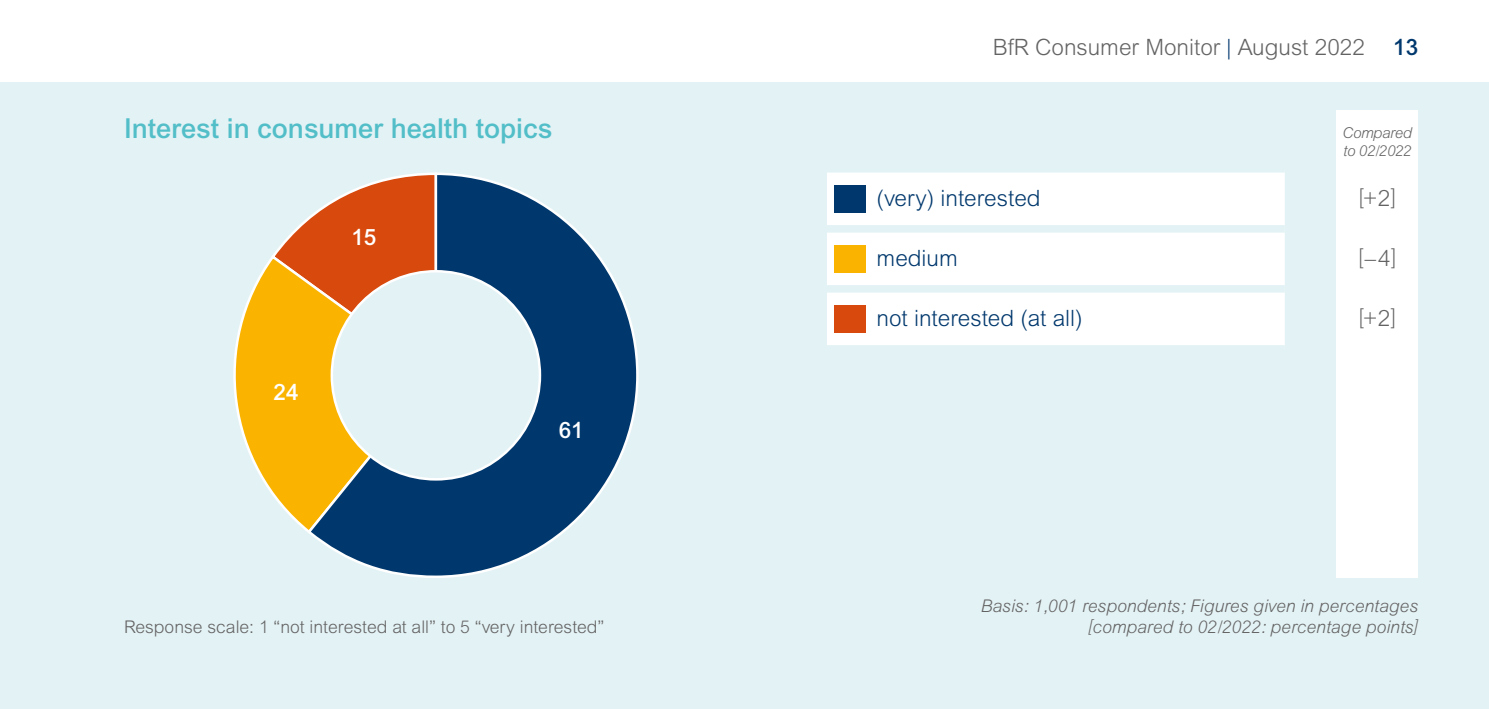
<style>
.page{position:relative;width:1489px;height:709px;background:#fff}
.page>*{position:absolute;margin:0;border:0;box-sizing:border-box;transform-origin:0 0}
.Head2_farbig-türkis{font:500 27.5px "Arial MT Pro";color:#52bec8}
.t1{font:300 22.5px "Arial MT Pro";color:#00386d}
.t2{font:300 22.5px "Arial MT Pro";color:#646363}
.t3{font:300 22.5px "Meta OT";color:#646363}
.t4{font:500 22.5px "Arial MT Pro";color:#fff}
.t5{font:500 22.5px "Arial MT Pro";color:#00386d}
.Basis{font:italic 300 17.5px "Arial MT Pro";color:#646363}
.Info_Grafik{font:300 17.5px "Arial MT Pro";color:#646363}
.t6{font:italic 300 15px/18px "Arial MT Pro";letter-spacing:-.02em;color:#646363}
.s1{color:#00386d}
.s2{font-family:"Arial MT Pro"}
.s3{font-family:"Meta OT"}
</style>
<div class="page">
<div style="left:0;top:82px;width:1488px;height:627px;background:#e3f2f5"></div>
<svg style="left:274px;top:220px;width:31px;height:33px"></svg>
<svg style="left:233px;top:253px;width:72px;height:277px"></svg>
<svg style="left:305px;top:172px;width:334px;height:406px"></svg>
<div style="left:332px;top:271px;width:208px;height:208px;background:#e3f2f5;border-radius:50%"></div>
<div style="left:1336px;top:110px;width:81px;height:467px;background:#fff"></div>
<div style="left:827px;top:173px;width:457px;height:172px;background:#fff"></div>
<div style="left:827px;top:225px;width:457px;height:8px;background:#e3f2f5"></div>
<div style="left:827px;top:285px;width:457px;height:8px;background:#e3f2f5"></div>
<div style="left:834px;top:185px;width:31px;height:27px;background:#00386d"></div>
<div style="left:834px;top:245px;width:31px;height:27px;background:#fab400"></div>
<div style="left:834px;top:305px;width:31px;height:27px;background:#d7490c"></div>
<h2 class="Head2_farbig-türkis" style="left:124px;top:112px;width:430px">Interest in consumer health topics</h2>
<p class="t4" style="left:351px;top:224px;width:26px">15</p>
<p class="t4" style="left:274px;top:379px;width:26px">24</p>
<p class="t4" style="left:559px;top:417px;width:26px">61</p>
<p class="t2" style="left:992px;top:33px;width:374px">BfR Consumer Monitor <span class="s1">|</span> August 2022</p>
<p class="t5" style="left:1392px;top:34px;width:26px">13</p>
<p class="t1" style="left:876px;top:185px;width:165px">(very) interested</p>
<p class="t1" style="left:876px;top:245px;width:83px">medium</p>
<p class="t1" style="left:876px;top:305px;width:208px">not interested (at all)</p>
<p class="t6" style="left:1342px;top:124px;width:71px">Compared to 02/2022</p>
<p class="t3" style="left:1358px;top:185px;width:39px">[<span class="s2">+2</span>]</p>
<p class="t3" style="left:1357px;top:245px;width:40px">[<span class="s2">–4</span>]</p>
<p class="t3" style="left:1358px;top:305px;width:39px">[<span class="s2">+2</span>]</p>
<p class="Basis" style="left:980px;top:595px;width:439px">Basis: 1,001 respondents; Figures given in percentages</p>
<p class="Info_Grafik" style="left:124px;top:616px;width:482px">Response scale: 1 “not interested at all” to 5 “very interested”</p>
<p class="Basis" style="left:1087px;top:616px;width:331px"><span class="s3">[</span>compared to 02/2022: percentage points<span class="s3">]</span></p>
</div>
